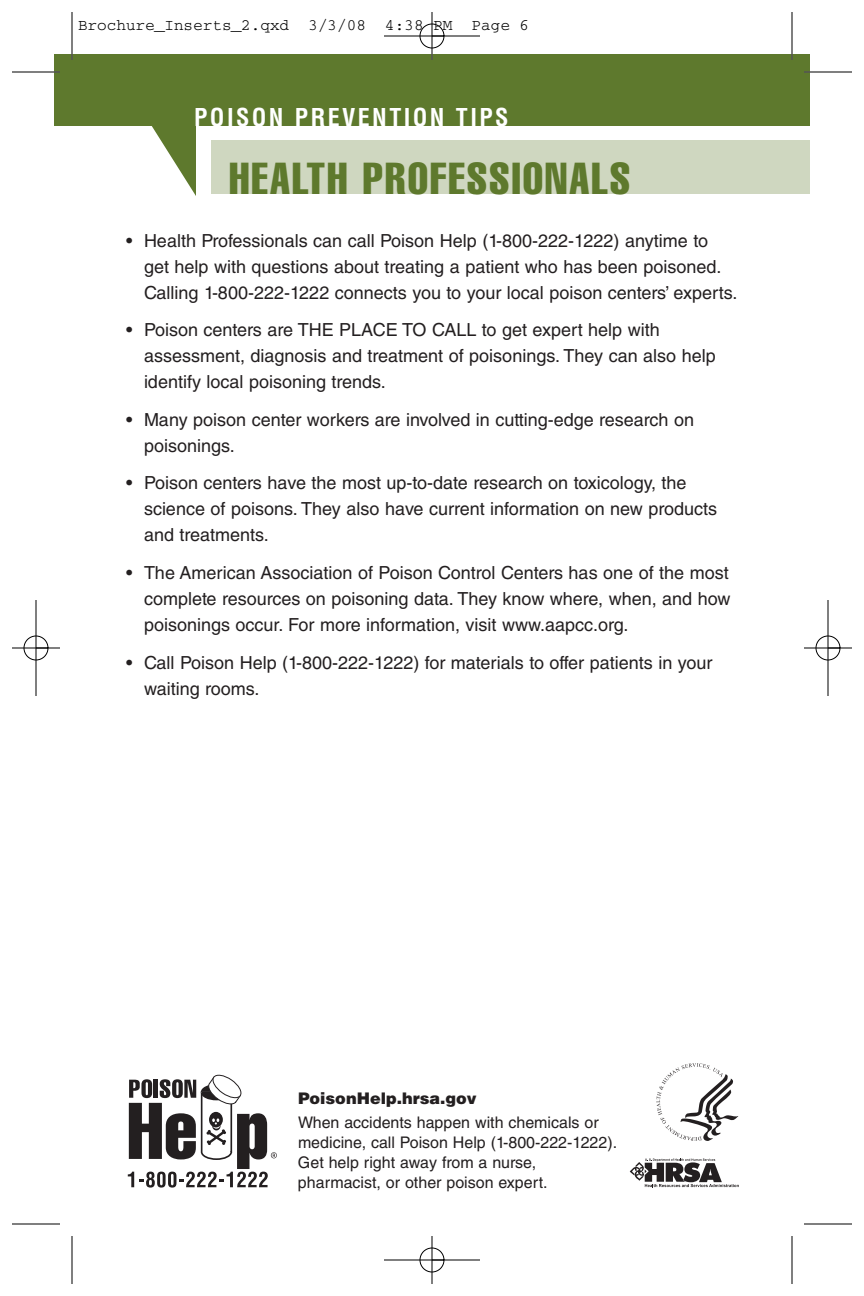
<style>
.page{position:relative;width:864px;height:1296px;background:#fff}
.page>*{position:absolute;margin:0;border:0;box-sizing:border-box;transform-origin:0 0}
.t1{font:44px "Helvetica LT Std Comp";letter-spacing:.045em;color:#5e792d}
.t2{font:700 condensed 24px "Helvetica LT Std";letter-spacing:.1em;color:#fff}
.t3{font:18px/26px "Helvetica LT Std";color:#231f20}
.t4{font:16px/20px "Helvetica LT Std";color:#231f20}
.t5{font:16px "Courier";color:#000}
.t6{font:900 16px "Helvetica LT Std";color:#231f20}
</style>
<div class="page">
<div style="left:212px;top:140px;width:598px;height:54px;background:#cfd7c0"></div>
<div style="left:54px;top:54px;width:756px;height:72px;background:#5e792d"></div>
<hr style="left:72px;top:12px;width:1px;height:48px;background:#000">
<hr style="left:792px;top:12px;width:1px;height:48px;background:#000">
<hr style="left:72px;top:1236px;width:1px;height:48px;background:#000">
<hr style="left:12px;top:1224px;width:48px;height:1px;background:#000">
<hr style="left:792px;top:1236px;width:1px;height:48px;background:#000">
<hr style="left:804px;top:1224px;width:48px;height:1px;background:#000">
<hr style="left:384px;top:36px;width:96px;height:1px;background:#000">
<hr style="left:432px;top:12px;width:1px;height:48px;background:#000">
<div style="left:420px;top:24px;width:24px;height:24px;border:1px solid #000;border-radius:50%"></div>
<svg style="left:152px;top:126px;width:44px;height:70px"></svg>
<hr style="left:12px;top:72px;width:48px;height:1px;background:#000">
<hr style="left:804px;top:72px;width:48px;height:1px;background:#000">
<hr style="left:36px;top:600px;width:1px;height:96px;background:#000">
<hr style="left:12px;top:648px;width:48px;height:1px;background:#000">
<div style="left:24px;top:636px;width:24px;height:24px;border:1px solid #000;border-radius:50%"></div>
<hr style="left:828px;top:600px;width:1px;height:96px;background:#000">
<hr style="left:804px;top:648px;width:48px;height:1px;background:#000">
<div style="left:816px;top:636px;width:24px;height:24px;border:1px solid #000;border-radius:50%"></div>
<svg style="left:128px;top:1074px;width:149px;height:114px"></svg>
<svg style="left:630px;top:1159px;width:109px;height:28px"></svg>
<svg style="left:656px;top:1063px;width:82px;height:78px"></svg>
<hr style="left:384px;top:1260px;width:96px;height:1px;background:#000">
<hr style="left:432px;top:1236px;width:1px;height:48px;background:#000">
<div style="left:420px;top:1248px;width:24px;height:24px;border:1px solid #000;border-radius:50%"></div>
<p class="t5" style="left:78px;top:20px;width:453px">Brochure_Inserts_2.qxd 3/3/08 4:38 PM Page 6</p>
<p class="t2" style="left:194px;top:108px;width:316px">POISON PREVENTION TIPS</p>
<h1 class="t1" style="left:229px;top:162px;width:403px">HEALTH PROFESSIONALS</h1>
<p class="t3" style="left:144px;top:229px;width:595px;text-indent:-18px">• Health Professionals can call Poison Help (1-800-222-1222) anytime to get help with questions about treating a patient who has been poisoned.<br>Calling 1-800-222-1222 connects you to your local poison centers’ experts.</p>
<p class="t3" style="left:144px;top:319px;width:573px;text-indent:-18px">• Poison centers are THE PLACE TO CALL to get expert help with assessment, diagnosis and treatment of poisonings. They can also help identify local poisoning trends.</p>
<p class="t3" style="left:144px;top:408px;width:552px;text-indent:-18px">• Many poison center workers are involved in cutting-edge research on poisonings.</p>
<p class="t3" style="left:144px;top:472px;width:575px;text-indent:-18px">• Poison centers have the most up-to-date research on toxicology, the science of poisons. They also have current information on new products and treatments.</p>
<p class="t3" style="left:144px;top:561px;width:588px;text-align:justify;text-indent:-18px">• The American Association of Poison Control Centers has one of the most complete resources on poisoning data. They know where, when, and how poisonings occur. For more information, visit www.aapcc.org.</p>
<p class="t3" style="left:144px;top:651px;width:570px;text-indent:-18px">• Call Poison Help (1-800-222-1222) for materials to offer patients in your waiting rooms.</p>
<p class="t6" style="left:298px;top:1093px;width:180px">PoisonHelp.hrsa.gov</p>
<p class="t4" style="left:298px;top:1114px;width:321px">When accidents happen with chemicals or medicine, call Poison Help (1-800-222-1222).<br>Get help right away from a nurse, pharmacist, or other poison expert.</p>
</div>
